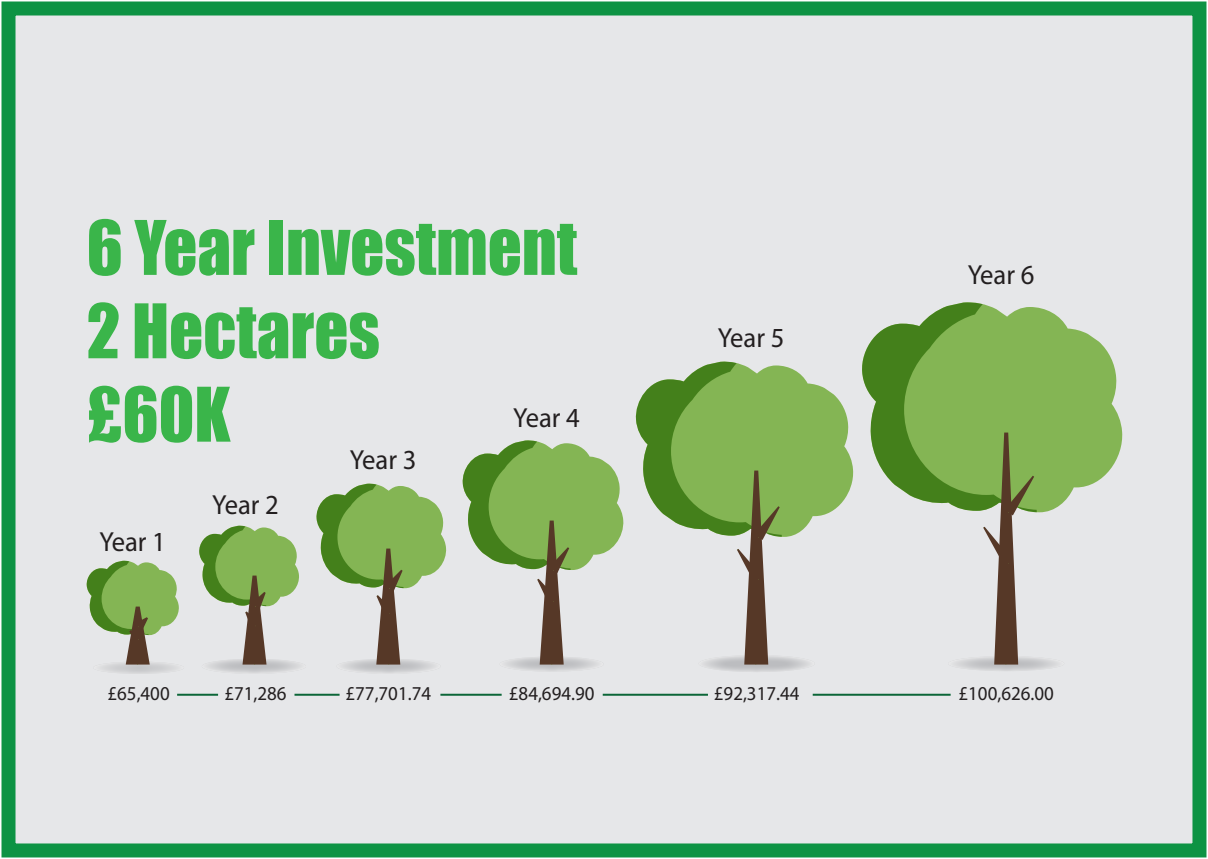
<style>
.page{position:relative;width:1208px;height:859px;background:#fff}
.page>*{position:absolute;margin:0;border:0;box-sizing:border-box;transform-origin:0 0}
.t1{font:69.5px/83.4px "Impact";color:#3ab54a;scale:.96 1}
.t2{font:27.7px "Myriad Pro";color:#231f20;scale:.96 1}
.t3{font:19.7px "Myriad Pro";color:#231f20;scale:.96 1}
</style>
<div class="page">
<div style="left:9px;top:9px;width:1190px;height:841px;background:#e6e7e9"></div>
<div style="left:2px;top:2px;width:1204px;height:855px;border:14px solid #0d9344"></div>
<svg style="left:948px;top:656px;width:116px;height:15px"></svg>
<svg style="left:698px;top:655px;width:116px;height:17px"></svg>
<svg style="left:499px;top:657px;width:105px;height:15px"></svg>
<svg style="left:336px;top:659px;width:104px;height:15px"></svg>
<svg style="left:202px;top:659px;width:104px;height:15px"></svg>
<svg style="left:93px;top:661px;width:91px;height:13px"></svg>
<svg style="left:86px;top:560px;width:93px;height:105px"></svg>
<svg style="left:199px;top:525px;width:101px;height:140px"></svg>
<svg style="left:316px;top:483px;width:131px;height:182px"></svg>
<svg style="left:462px;top:440px;width:162px;height:225px"></svg>
<svg style="left:635px;top:361px;width:219px;height:304px"></svg>
<svg style="left:1036px;top:307px;width:87px;height:205px;fill:#84b554"></svg>
<svg style="left:862px;top:302px;width:174px;height:363px"></svg>
<hr style="left:177px;top:694px;width:41px;height:2px;background:#0c6638">
<hr style="left:294px;top:694px;width:45px;height:2px;background:#0c6638">
<hr style="left:440px;top:694px;width:61px;height:2px;background:#0c6638">
<hr style="left:603px;top:694px;width:105px;height:2px;background:#0c6638">
<hr style="left:812px;top:694px;width:138px;height:2px;background:#0c6638">
<h1 class="t1" style="left:87px;top:204px;width:512px">6 Year Investment<br>2 Hectares<br>£60K</h1>
<h2 class="t2" style="left:513px;top:401px;width:71px">Year 4</h2>
<h2 class="t2" style="left:99px;top:524px;width:71px">Year 1</h2>
<h2 class="t2" style="left:212px;top:487px;width:71px">Year 2</h2>
<h2 class="t2" style="left:350px;top:442px;width:71px">Year 3</h2>
<h2 class="t2" style="left:718px;top:321px;width:71px">Year 5</h2>
<h2 class="t2" style="left:967px;top:257px;width:71px">Year 6</h2>
<p class="t3" style="left:107px;top:681px;width:66px">£65,400</p>
<p class="t3" style="left:224px;top:681px;width:66px">£71,286</p>
<p class="t3" style="left:345px;top:681px;width:91px">£77,701.74</p>
<p class="t3" style="left:509px;top:681px;width:91px">£84,694.90</p>
<p class="t3" style="left:714px;top:681px;width:91px">£92,317.44</p>
<p class="t3" style="left:958px;top:681px;width:101px">£100,626.00</p>
</div>
